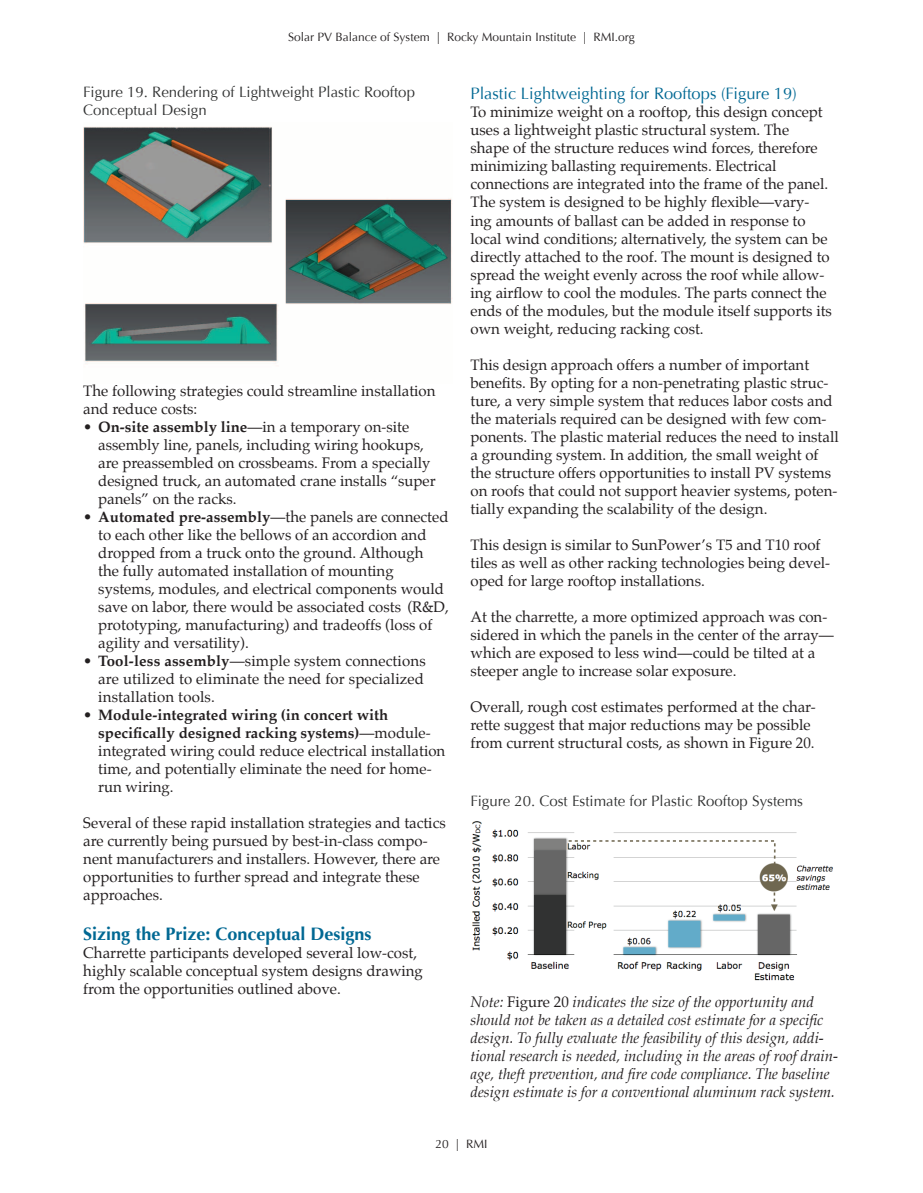
<style>
.page{position:relative;width:923px;height:1193px;background:#fff}
.page>*{position:absolute;margin:0;border:0;box-sizing:border-box;transform-origin:0 0}
.t1{font:700 18px "Optima";color:#006893}
.t2{font:16.5px "Optima";color:#006893}
.t3{font:15px/18px "Palatino";color:#231f20}
.t4{font:italic 15px/18px "Palatino";color:#231f20}
.t5{font:15px/18px "Optima";color:#313232}
.t6{font:12px "Optima";color:#231f20}
.s1{font-weight:700}
.s2{font-style:normal}
</style>
<div class="page">
<img style="left:83px;top:126px;width:369px;height:238px">
<img style="left:472px;top:821px;width:361px;height:160px">
<p class="t6" style="left:288px;top:30px;width:348px">Solar PV Balance of System | Rocky Mountain Institute | RMI.org</p>
<p class="t5" style="left:83px;top:83px;width:333px">Figure 19. Rendering of Lightweight Plastic Rooftop<br>Conceptual Design</p>
<p class="t3" style="left:83px;top:381px;width:354px">The following strategies could streamline installation and reduce costs:</p>
<p class="t3" style="left:98px;top:417px;width:339px;text-indent:-15px">• <span class="s1">On-site assembly line</span>—in a temporary on-site assembly line, panels, including wiring hookups, are preassembled on crossbeams. From a specially designed truck, an automated crane installs “super panels” on the racks.</p>
<p class="t3" style="left:98px;top:507px;width:352px;text-indent:-15px">• <span class="s1">Automated pre-assembly</span>—the panels are connected to each other like the bellows of an accordion and dropped from a truck onto the ground. Although<br>the fully automated installation of mounting systems, modules, and electrical components would save on labor, there would be associated costs (R&amp;D, prototyping, manufacturing) and tradeoffs (loss of agility and versatility).</p>
<p class="t3" style="left:98px;top:651px;width:329px;text-align:justify;text-indent:-15px">• <span class="s1">Tool-less assembly</span>—simple system connections are utilized to eliminate the need for specialized installation tools.</p>
<p class="t3" style="left:98px;top:705px;width:348px;text-indent:-15px">• <span class="s1">Module-integrated wiring (in concert with specifically designed racking systems)</span>—module&shy;integrated wiring could reduce electrical installation time, and potentially eliminate the need for home&shy;run wiring.</p>
<p class="t3" style="left:83px;top:813px;width:364px">Several of these rapid installation strategies and tactics are currently being pursued by best-in-class compo&shy;nent manufacturers and installers. However, there are opportunities to further spread and integrate these approaches.</p>
<p class="t1" style="left:83px;top:923px;width:290px">Sizing the Prize: Conceptual Designs</p>
<p class="t3" style="left:83px;top:943px;width:341px">Charrette participants developed several low-cost, highly scalable conceptual system designs drawing from the opportunities outlined above.</p>
<p class="t2" style="left:470px;top:84px;width:328px">Plastic Lightweighting for Rooftops (Figure 19)</p>
<p class="t3" style="left:470px;top:103px;width:363px">To minimize weight on a rooftop, this design concept uses a lightweight plastic structural system. The<br>shape of the structure reduces wind forces, therefore minimizing ballasting requirements. Electrical connections are integrated into the frame of the panel.<br>The system is designed to be highly flexible—vary&shy;ing amounts of ballast can be added in response to local wind conditions; alternatively, the system can be directly attached to the roof. The mount is designed to spread the weight evenly across the roof while allow&shy;ing airflow to cool the modules. The parts connect the ends of the modules, but the module itself supports its own weight, reducing racking cost.</p>
<p class="t3" style="left:470px;top:355px;width:370px">This design approach offers a number of important benefits. By opting for a non-penetrating plastic struc&shy;ture, a very simple system that reduces labor costs and the materials required can be designed with few com&shy;ponents. The plastic material reduces the need to install a grounding system. In addition, the small weight of the structure offers opportunities to install PV systems on roofs that could not support heavier systems, poten&shy;tially expanding the scalability of the design.</p>
<p class="t3" style="left:470px;top:535px;width:361px">This design is similar to SunPower’s T5 and T10 roof tiles as well as other racking technologies being devel&shy;oped for large rooftop installations.</p>
<p class="t3" style="left:470px;top:607px;width:365px">At the charrette, a more optimized approach was con&shy;sidered in which the panels in the center of the array— which are exposed to less wind—could be tilted at a steeper angle to increase solar exposure.</p>
<p class="t3" style="left:470px;top:697px;width:347px">Overall, rough cost estimates performed at the char&shy;rette suggest that major reductions may be possible from current structural costs, as shown in Figure 20.</p>
<p class="t5" style="left:470px;top:791px;width:334px">Figure 20. Cost Estimate for Plastic Rooftop Systems</p>
<p class="t4" style="left:470px;top:992px;width:369px">Note: <span class="s2">Figure 20</span> indicates the size of the opportunity and should not be taken as a detailed cost estimate for a specific design. To fully evaluate the feasibility of this design, addi&shy;tional research is needed, including in the areas of roof drain&shy;age, theft prevention, and fire code compliance. The baseline design estimate is for a conventional aluminum rack system.</p>
<p class="t6" style="left:435px;top:1136px;width:54px">20 | RMI</p>
</div>
